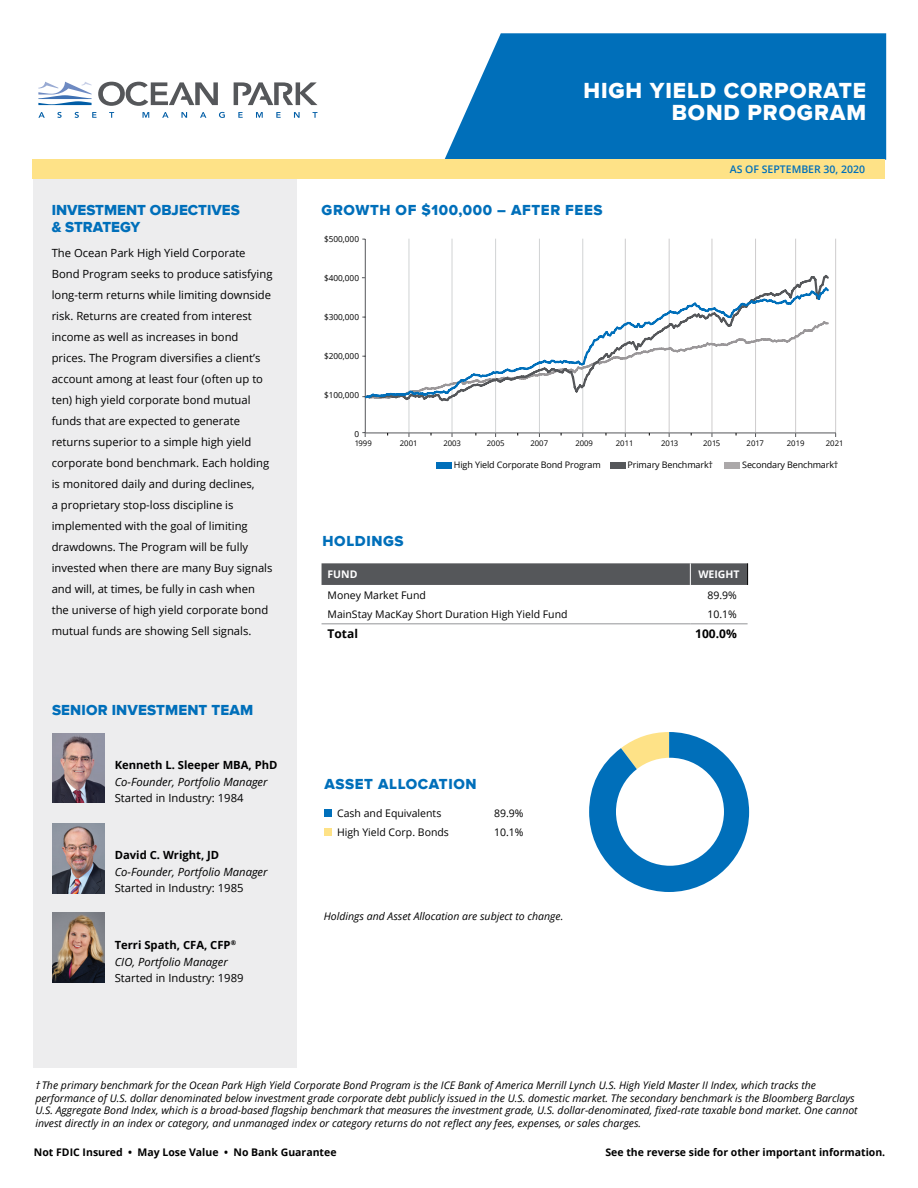
<style>
.page{position:relative;width:918px;height:1188px;background:#fff}
.page>*{position:absolute;margin:0;border:0;box-sizing:border-box;transform-origin:0 0}
.t1{font:22.5px/22.5px "Proxima Nova Extrabld";letter-spacing:.04em;color:#fff;text-align:right}
.t2{font:15px/16.5px "Proxima Nova Extrabld";letter-spacing:.01em;color:#006fba}
.t3{font:15px "Proxima Nova Extrabld";letter-spacing:.04em;color:#006fba}
.t4{font:700 12px "Open Sans";color:#000}
.t5{font:11.25px/21px "Open Sans";color:#000}
.t6{font:italic 11.25px/16.5px "Open Sans";color:#000}
.t7{font:700 11.25px "Open Sans";color:#000}
.t8{font:italic 10.5px/12.8px "Open Sans";color:#000}
.t9{font:10.5px "Open Sans";color:#000}
.t10{font:700 10.5px "Open Sans";color:#000}
.t11{font:600 10.5px "Open Sans";color:#006fba}
.t12{font:700 10.5px "Open Sans";color:#fff}
.t13{font:9px "Open Sans";letter-spacing:-.015em;color:#000}
.t14{font:8.25px "Open Sans";color:#000}
.t15{font:7.8px "Open Sans";color:#000}
.s1{font-weight:700;font-style:normal}
</style>
<div class="page">
<svg style="left:589px;top:732px;width:160px;height:160px"></svg>
<hr style="left:409px;top:239px;width:1px;height:194px;background:#d1d3d4">
<hr style="left:452px;top:239px;width:1px;height:194px;background:#d1d3d4">
<hr style="left:495px;top:239px;width:1px;height:194px;background:#d1d3d4">
<hr style="left:539px;top:239px;width:1px;height:194px;background:#d1d3d4">
<hr style="left:583px;top:239px;width:1px;height:194px;background:#d1d3d4">
<hr style="left:625px;top:239px;width:1px;height:194px;background:#cecccd">
<hr style="left:669px;top:239px;width:1px;height:194px;background:#cecccd">
<hr style="left:712px;top:239px;width:1px;height:194px;background:#cecccd">
<hr style="left:755px;top:239px;width:1px;height:194px;background:#cecccd">
<hr style="left:795px;top:239px;width:1px;height:194px;background:#cecccd">
<hr style="left:835px;top:239px;width:1px;height:194px;background:#cecccd">
<hr style="left:365px;top:433px;width:44px;height:1px;background:#55575a">
<hr style="left:409px;top:433px;width:43px;height:1px;background:#55575a">
<hr style="left:452px;top:433px;width:44px;height:1px;background:#55575a">
<hr style="left:496px;top:433px;width:43px;height:1px;background:#55575a">
<hr style="left:539px;top:433px;width:44px;height:1px;background:#55575a">
<hr style="left:583px;top:433px;width:42px;height:1px;background:#55575a">
<hr style="left:625px;top:433px;width:44px;height:1px;background:#55575a">
<hr style="left:669px;top:433px;width:43px;height:1px;background:#55575a">
<hr style="left:712px;top:433px;width:44px;height:1px;background:#55575a">
<hr style="left:756px;top:433px;width:40px;height:1px;background:#55575a">
<hr style="left:796px;top:433px;width:40px;height:1px;background:#55575a">
<div style="left:33px;top:179px;width:264px;height:889px;background:#ededee"></div>
<svg style="left:444px;top:33px;width:442px;height:127px;fill:#006fba"></svg>
<svg style="left:143px;top:112px;width:6px;height:6px"></svg>
<svg style="left:162px;top:112px;width:7px;height:6px"></svg>
<svg style="left:181px;top:112px;width:6px;height:6px"></svg>
<svg style="left:200px;top:112px;width:6px;height:6px"></svg>
<svg style="left:219px;top:112px;width:6px;height:6px"></svg>
<svg style="left:238px;top:112px;width:5px;height:6px"></svg>
<svg style="left:256px;top:112px;width:7px;height:6px"></svg>
<svg style="left:276px;top:112px;width:5px;height:6px"></svg>
<svg style="left:294px;top:112px;width:6px;height:6px"></svg>
<svg style="left:313px;top:112px;width:5px;height:6px"></svg>
<svg style="left:38px;top:112px;width:7px;height:6px"></svg>
<svg style="left:57px;top:112px;width:5px;height:6px"></svg>
<svg style="left:75px;top:112px;width:4px;height:6px"></svg>
<svg style="left:92px;top:112px;width:5px;height:6px"></svg>
<svg style="left:109px;top:112px;width:5px;height:6px"></svg>
<svg style="left:234px;top:82px;width:84px;height:23px"></svg>
<svg style="left:98px;top:82px;width:120px;height:24px"></svg>
<svg style="left:38px;top:82px;width:54px;height:23px"></svg>
<img style="left:52px;top:824px;width:53px;height:69px">
<img style="left:52px;top:733px;width:53px;height:70px">
<img style="left:52px;top:913px;width:53px;height:69px">
<div style="left:322px;top:563px;width:426px;height:22px;background:#55575a"></div>
<hr style="left:322px;top:624px;width:368px;height:1px;background:#939598">
<hr style="left:690px;top:624px;width:58px;height:1px;background:#939598">
<svg style="left:362px;top:432px;width:4px;height:5px"></svg>
<hr style="left:365px;top:239px;width:1px;height:194px;background:#55575a">
<div style="left:436px;top:462px;width:16px;height:6px;background:#006fba"></div>
<div style="left:610px;top:462px;width:15px;height:6px;background:#55575a"></div>
<div style="left:725px;top:462px;width:15px;height:6px;background:#aba8a9"></div>
<div style="left:32px;top:160px;width:853px;height:19px;background:#fee287"></div>
<div style="left:616px;top:758px;width:108px;height:108px;background:#fff;border-radius:50%"></div>
<div style="left:325px;top:810px;width:7px;height:7px;background:#006fba"></div>
<div style="left:325px;top:829px;width:7px;height:7px;background:#fee287"></div>
<svg style="left:362px;top:273px;width:467px;height:130px"></svg>
<h1 class="t1" style="left:583px;top:79px;width:284px">HIGH YIELD CORPORATE<br>BOND PROGRAM</h1>
<h2 class="t2" style="left:52px;top:203px;width:190px">INVESTMENT OBJECTIVES &amp; STRATEGY</h2>
<p class="t5" style="left:52px;top:243px;width:222px">The Ocean Park High Yield Corporate Bond Program seeks to produce satisfying long-term returns while limiting downside risk. Returns are created from interest income as well as increases in bond prices. The Program diversifies a client’s account among at least four (often up to ten) high yield corporate bond mutual funds that are expected to generate returns superior to a simple high yield corporate bond benchmark. Each holding is monitored daily and during declines,<br>a proprietary stop-loss discipline is implemented with the goal of limiting drawdowns. The Program will be fully invested when there are many Buy signals and will, at times, be fully in cash when the universe of high yield corporate bond mutual funds are showing Sell signals.</p>
<h2 class="t2" style="left:52px;top:702px;width:203px">SENIOR INVESTMENT TEAM</h2>
<p class="t7" style="left:115px;top:757px;width:164px">Kenneth L. Sleeper MBA, PhD</p>
<p class="t6" style="left:115px;top:773px;width:154px">Co-Founder, Portfolio Manager</p>
<p class="t5" style="left:115px;top:787px;width:130px">Started in Industry: 1984</p>
<p class="t7" style="left:115px;top:847px;width:106px">David C. Wright, JD</p>
<p class="t6" style="left:115px;top:863px;width:154px">Co-Founder, Portfolio Manager</p>
<p class="t5" style="left:115px;top:877px;width:130px">Started in Industry: 1985</p>
<p class="t6" style="left:115px;top:937px;width:123px"><span class="s1">Terri Spath, CFA, CFP</span><sup>®<br></sup>CIO, Portfolio Manager</p>
<p class="t5" style="left:115px;top:967px;width:130px">Started in Industry: 1989</p>
<h2 class="t3" style="left:322px;top:202px;width:282px">GROWTH OF $100,000 – AFTER FEES</h2>
<p class="t14" style="left:324px;top:233px;width:37px">$500,000</p>
<p class="t14" style="left:324px;top:272px;width:37px">$400,000</p>
<p class="t14" style="left:324px;top:311px;width:37px">$300,000</p>
<p class="t14" style="left:324px;top:350px;width:37px">$200,000</p>
<p class="t14" style="left:324px;top:389px;width:37px">$100,000</p>
<p class="t14" style="left:354px;top:428px;width:6px">0</p>
<p class="t11" style="left:730px;top:161px;width:137px">AS OF SEPTEMBER 30, 2020</p>
<p class="t15" style="left:355px;top:438px;width:19px">1999</p>
<p class="t15" style="left:400px;top:438px;width:19px">2001</p>
<p class="t15" style="left:443px;top:438px;width:19px">2003</p>
<p class="t15" style="left:487px;top:438px;width:19px">2005</p>
<p class="t15" style="left:530px;top:438px;width:19px">2007</p>
<p class="t15" style="left:575px;top:438px;width:19px">2009</p>
<p class="t15" style="left:616px;top:438px;width:19px">2011</p>
<p class="t15" style="left:661px;top:438px;width:19px">2013</p>
<p class="t15" style="left:703px;top:438px;width:19px">2015</p>
<p class="t15" style="left:747px;top:438px;width:19px">2017</p>
<p class="t15" style="left:787px;top:438px;width:19px">2019</p>
<p class="t15" style="left:826px;top:438px;width:19px">2021</p>
<p class="t13" style="left:454px;top:459px;width:148px">High Yield Corporate Bond Program</p>
<p class="t13" style="left:628px;top:459px;width:87px">Primary Benchmark†</p>
<p class="t13" style="left:742px;top:459px;width:98px">Secondary Benchmark†</p>
<h2 class="t3" style="left:323px;top:532px;width:83px">HOLDINGS</h2>
<p class="t12" style="left:328px;top:567px;width:32px">FUND</p>
<p class="t12" style="left:698px;top:567px;width:43px">WEIGHT</p>
<p class="t9" style="left:328px;top:588px;width:100px">Money Market Fund</p>
<p class="t9" style="left:707px;top:588px;width:31px">89.9%</p>
<p class="t9" style="left:328px;top:607px;width:242px">MainStay MacKay Short Duration High Yield Fund</p>
<p class="t9" style="left:707px;top:607px;width:31px">10.1%</p>
<p class="t4" style="left:328px;top:625px;width:32px">Total</p>
<p class="t4" style="left:695px;top:625px;width:43px">100.0%</p>
<h2 class="t3" style="left:324px;top:775px;width:154px">ASSET ALLOCATION</h2>
<p class="t9" style="left:337px;top:806px;width:106px">Cash and Equivalents</p>
<p class="t9" style="left:494px;top:806px;width:31px">89.9%</p>
<p class="t9" style="left:337px;top:825px;width:113px">High Yield Corp. Bonds</p>
<p class="t9" style="left:494px;top:825px;width:31px">10.1%</p>
<p class="t8" style="left:324px;top:909px;width:241px">Holdings and Asset Allocation are subject to change.</p>
<p class="t8" style="left:35px;top:1078px;width:824px">† The primary benchmark for the Ocean Park High Yield Corporate Bond Program is the ICE Bank of America Merrill Lynch U.S. High Yield Master II Index, which tracks the performance of U.S. dollar denominated below investment grade corporate debt publicly issued in the U.S. domestic market. The secondary benchmark is the Bloomberg Barclays U.S. Aggregate Bond Index, which is a broad-based flagship benchmark that measures the investment grade, U.S. dollar-denominated, fixed-rate taxable bond market. One cannot invest directly in an index or category, and unmanaged index or category returns do not reflect any fees, expenses, or sales charges.</p>
<p class="t10" style="left:34px;top:1144px;width:304px">Not FDIC Insured • May Lose Value • No Bank Guarantee</p>
<p class="t10" style="left:605px;top:1144px;width:281px">See the reverse side for other important information.</p>
</div>
